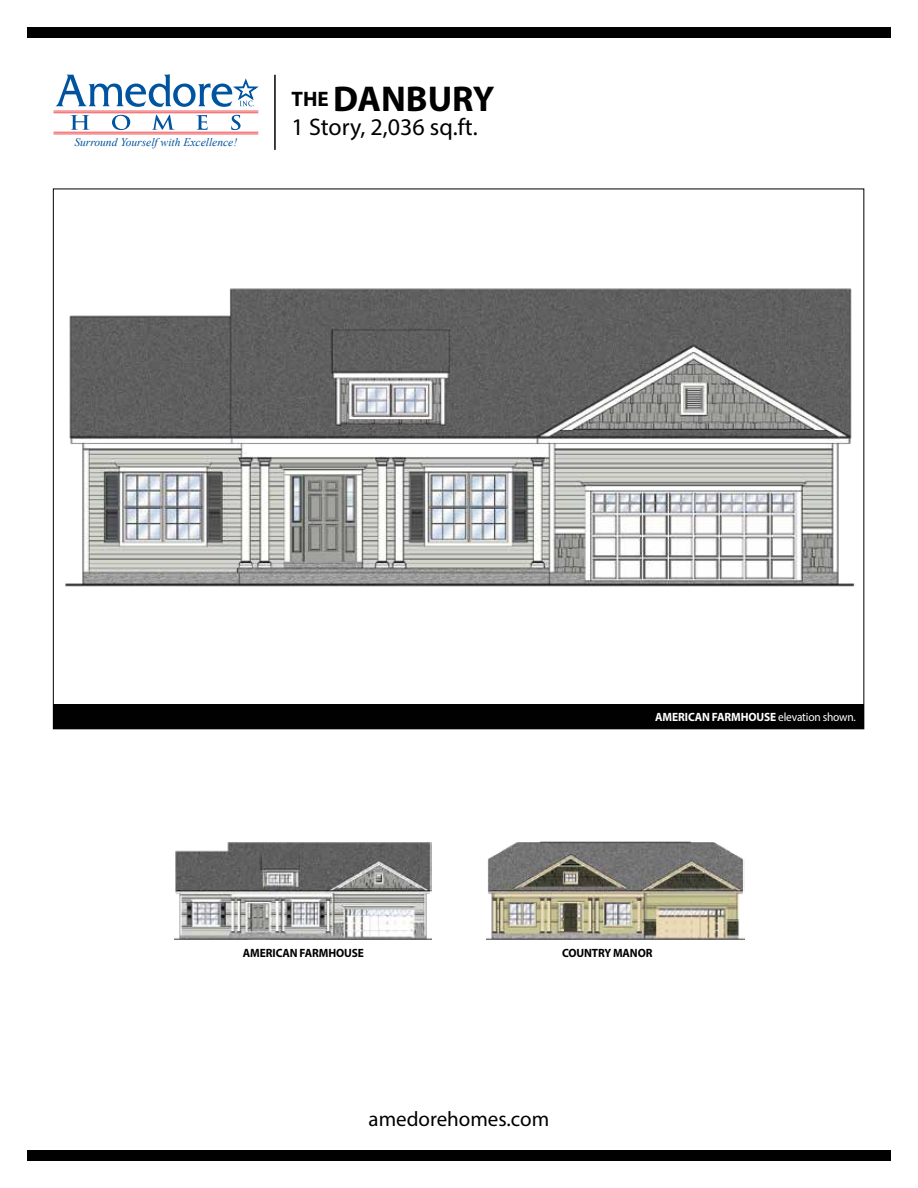
<style>
.page{position:relative;width:918px;height:1188px;background:#fff}
.page>*{position:absolute;margin:0;border:0;box-sizing:border-box;transform-origin:0 0}
.t1{font:700 36px "Myriad Pro";color:#010101}
.t2{font:24px "Myriad Pro";color:#010101}
.t3{font:21px "Myriad Pro";color:#010101}
.t4{font:700 12px "Myriad Pro";letter-spacing:-.01em;color:#fff;scale:.95 1}
.t5{font:700 12px "Myriad Pro";letter-spacing:-.01em;color:#010101;scale:.95 1}
.t6{font:italic 11.55px "Times New Roman";color:#00539f}
.s1{font-size:21px}
.s2{font-weight:400}
</style>
<div class="page">
<img style="left:66px;top:288px;width:790px;height:299px">
<img style="left:175px;top:842px;width:257px;height:98px">
<hr style="left:274px;top:75px;width:2px;height:75px;background:#010101">
<svg style="left:71px;top:115px;width:19px;height:15px"></svg>
<svg style="left:112px;top:115px;width:18px;height:15px"></svg>
<svg style="left:152px;top:115px;width:23px;height:15px"></svg>
<svg style="left:196px;top:115px;width:12px;height:15px"></svg>
<svg style="left:231px;top:115px;width:10px;height:15px"></svg>
<hr style="left:54px;top:111px;width:204px;height:1px;background:#ef3e42">
<hr style="left:53px;top:112px;width:205px;height:1px;background:#ef3e42">
<hr style="left:54px;top:132px;width:204px;height:1px;background:#ef3e42">
<hr style="left:53px;top:133px;width:205px;height:1px;background:#ef3e42">
<svg style="left:56px;top:74px;width:203px;height:33px"></svg>
<img style="left:486px;top:841px;width:258px;height:99px">
<div style="left:27px;top:27px;width:864px;height:11px;background:#010101"></div>
<div style="left:27px;top:1150px;width:864px;height:11px;background:#010101"></div>
<div style="left:53px;top:705px;width:811px;height:24px;background:#010101"></div>
<p class="t6" style="left:74px;top:135px;width:164px">Surround Yourself with Excellence!</p>
<h1 class="t1" style="left:292px;top:75px;width:205px"><span class="s1">THE</span> DANBURY</h1>
<h2 class="t2" style="left:292px;top:112px;width:188px">1 Story, 2,036 sq.ft.</h2>
<p class="t4" style="left:655px;top:709px;width:213px">AMERICAN FARMHOUSE <span class="s2">elevation shown.</span></p>
<p class="t5" style="left:243px;top:945px;width:129px">AMERICAN FARMHOUSE</p>
<p class="t5" style="left:562px;top:945px;width:97px">COUNTRY MANOR</p>
<h3 class="t3" style="left:369px;top:1106px;width:182px">amedorehomes.com</h3>
</div>
